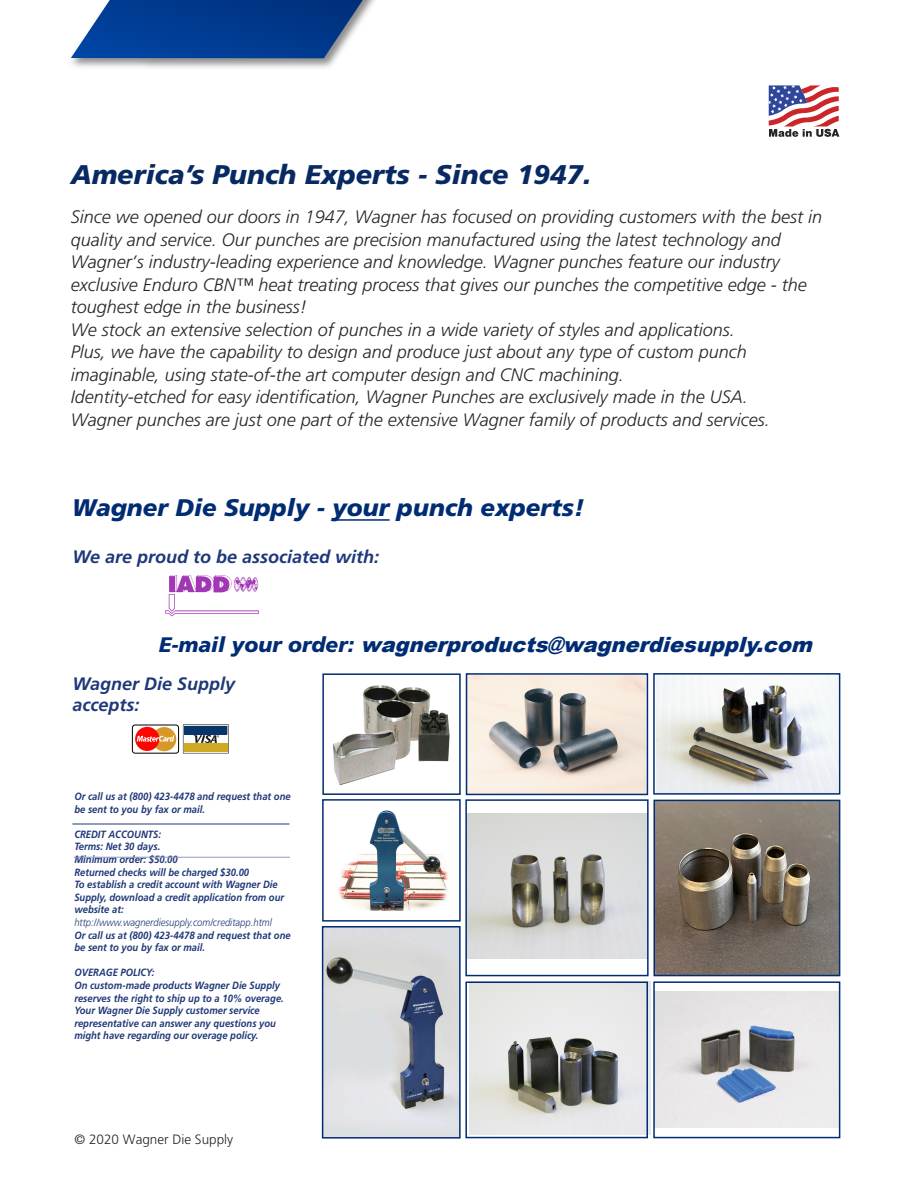
<style>
.page{position:relative;width:918px;height:1188px;background:#fff}
.page>*{position:absolute;margin:0;border:0;box-sizing:border-box;transform-origin:0 0}
.t1{font:italic 900 27px "Frutiger";color:#082a61}
.t2{font:italic 900 24px "Frutiger";color:#002c73}
.t3{font:italic 900 21px "Arial";color:#002c73}
.t4{font:italic 300 18px/22.5px "Frutiger";color:#272526}
.t5{font:italic 700 18px/21.6px "Frutiger";color:#1f3878}
.t6{font:300 13.5px "Frutiger";color:#272526}
.t7{font:italic 700 10.5px/12.6px "Frutiger";color:#1f3878;scale:.9 1}
.t8{font:italic 300 10.5px "Frutiger";color:#1f3878;scale:.9 1}
.s1{font-family:"Frutiger"}
</style>
<div class="page">
<hr style="left:332px;top:519px;width:58px;height:2px;background:#002c73">
<img style="left:165px;top:575px;width:94px;height:41px">
<div style="left:152px;top:727px;width:24px;height:24px;background:#d69827;border-radius:50%"></div>
<div style="left:135px;top:727px;width:24px;height:24px;background:#ff0500;border-radius:50%"></div>
<svg style="left:183px;top:724px;width:46px;height:29px"></svg>
<svg style="left:137px;top:735px;width:37px;height:7px"></svg>
<div style="left:132px;top:725px;width:47px;height:29px;border:1px solid #000;border-radius:3px"></div>
<div style="left:184px;top:726px;width:43px;height:8px;background:#083569"></div>
<div style="left:184px;top:743px;width:43px;height:9px;background:#d0aa23"></div>
<hr style="left:72px;top:824px;width:217px;height:1px;background:#1f3878">
<hr style="left:74px;top:857px;width:216px;height:1px;background:#8f9bbc">
<img style="left:468px;top:814px;width:178px;height:144px">
<div style="left:465px;top:799px;width:184px;height:177px;border:2px solid #002c73"></div>
<img style="left:333px;top:685px;width:117px;height:101px">
<div style="left:322px;top:673px;width:139px;height:122px;border:2px solid #002c73"></div>
<img style="left:325px;top:929px;width:133px;height:207px">
<div style="left:322px;top:926px;width:139px;height:213px;border:2px solid #002c73"></div>
<img style="left:656px;top:803px;width:181px;height:170px">
<div style="left:653px;top:800px;width:187px;height:176px;border:2px solid #002c73"></div>
<img style="left:469px;top:676px;width:176px;height:116px">
<div style="left:466px;top:673px;width:182px;height:122px;border:2px solid #002c73"></div>
<img style="left:656px;top:992px;width:181px;height:136px">
<div style="left:653px;top:981px;width:187px;height:157px;border:2px solid #002c73"></div>
<img style="left:470px;top:982px;width:181px;height:153px">
<div style="left:465px;top:982px;width:183px;height:156px;border:2px solid #002c73"></div>
<img style="left:657px;top:676px;width:180px;height:116px">
<div style="left:653px;top:673px;width:187px;height:122px;border:2px solid #002c73"></div>
<img style="left:71px;top:0;width:304px;height:68px">
<svg style="left:71px;top:0;width:298px;height:58px;background:#23559d"></svg>
<img style="left:338px;top:810px;width:110px;height:101px">
<div style="left:322px;top:799px;width:139px;height:123px;border:2px solid #002c73"></div>
<svg style="left:769px;top:85px;width:70px;height:52px"></svg>
<h1 class="t1" style="left:71px;top:164px;width:522px">America’s Punch Experts - Since 1947.</h1>
<p class="t4" style="left:71px;top:207px;width:753px">Since we opened our doors in 1947, Wagner has focused on providing customers with the best in quality and service. Our punches are precision manufactured using the latest technology and Wagner’s industry-leading experience and knowledge. Wagner punches feature our industry exclusive Enduro CBN™ heat treating process that gives our punches the competitive edge - the toughest edge in the business!<br>We stock an extensive selection of punches in a wide variety of styles and applications.<br>Plus, we have the capability to design and produce just about any type of custom punch imaginable, using state-of-the art computer design and CNC machining.<br>Identity-etched for easy identification, Wagner Punches are exclusively made in the USA.<br>Wagner punches are just one part of the extensive Wagner family of products and services.</p>
<h2 class="t2" style="left:72px;top:498px;width:514px">Wagner Die Supply - your punch experts!</h2>
<p class="t5" style="left:72px;top:547px;width:308px">We are proud to be associated with:</p>
<p class="t3" style="left:159px;top:630px;width:662px"><span class="s1">E - m a i l y o u r o r d e r:</span> wagnerproducts@wagnerdiesupply.com</p>
<p class="t5" style="left:72px;top:674px;width:164px">Wagner Die Supply accepts:</p>
<p class="t7" style="left:74px;top:791px;width:242px">Or call us at (800) 423-4478 and request that one be sent to you by fax or mail.</p>
<p class="t7" style="left:74px;top:829px;width:235px">CREDIT ACCOUNTS:<br>Terms: Net 30 days.<br>Minimum order: $50.00<br>Returned checks will be charged $30.00<br>To establish a credit account with Wagner Die<br>Supply, download a credit application from our website at:</p>
<p class="t8" style="left:74px;top:918px;width:221px">http://www.wagnerdiesupply.com/creditapp.html</p>
<p class="t7" style="left:74px;top:930px;width:242px">Or call us at (800) 423-4478 and request that one be sent to you by fax or mail.</p>
<p class="t7" style="left:74px;top:967px;width:234px">OVERAGE POLICY:<br>On custom-made products Wagner Die Supply reserves the right to ship up to a 10% overage.<br>Your Wagner Die Supply customer service representative can answer any questions you might have regarding our overage policy.</p>
<p class="t6" style="left:75px;top:1134px;width:160px">© 2020 Wagner Die Supply</p>
</div>
